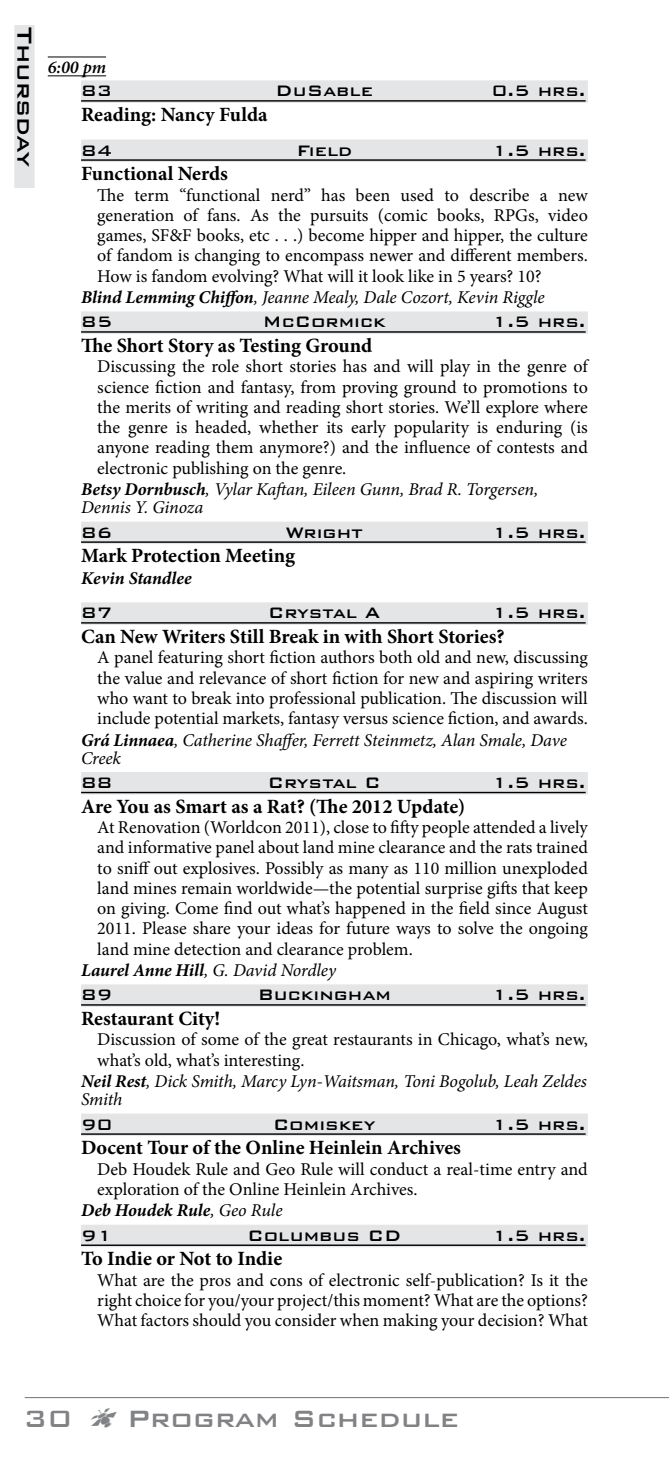
<style>
.page{position:relative;width:669px;height:1458px;background:#fff}
.page>*{position:absolute;margin:0;border:0;box-sizing:border-box;transform-origin:0 0}
.t1{font:500 31.5px "Bank Gothic BT";color:#808285}
.t2{font:500 27px "Bank Gothic BT";color:#000}
.t3{font:700 20.25px "Minion Pro";color:#000}
.t4{font:500 20.25px "Bank Gothic BT";color:#000}
.t5{font:18px/20.2px "Minion Pro";letter-spacing:-.005em;color:#000;text-align:justify}
.t6{font:italic 18px "Minion Pro";letter-spacing:-.01em;color:#000}
.t7{font:italic 700 18px "Minion Pro";color:#000}
.t8{font:italic 600 18px "Minion Pro";color:#000}
.s1{font-weight:700}
.s2{font-weight:400}
</style>
<div class="page">
<hr style="left:25px;top:1397px;width:643px;height:1px;background:#808285">
<div style="left:14px;top:25px;width:21px;height:163px;background:#e4e5e6"></div>
<div style="left:81px;top:80px;width:506px;height:23px;background:#e4e5e6"></div>
<hr style="left:81px;top:100px;width:504px;height:2px;background:#000">
<div style="left:81px;top:140px;width:506px;height:22px;background:#e4e5e6"></div>
<hr style="left:81px;top:159px;width:504px;height:2px;background:#000">
<div style="left:81px;top:311px;width:506px;height:23px;background:#e4e5e6"></div>
<hr style="left:81px;top:331px;width:504px;height:2px;background:#000">
<div style="left:81px;top:522px;width:506px;height:22px;background:#e4e5e6"></div>
<hr style="left:81px;top:541px;width:504px;height:2px;background:#000">
<div style="left:81px;top:602px;width:506px;height:23px;background:#e4e5e6"></div>
<hr style="left:81px;top:622px;width:504px;height:2px;background:#000">
<div style="left:81px;top:772px;width:506px;height:23px;background:#e4e5e6"></div>
<hr style="left:81px;top:792px;width:504px;height:1px;background:#000">
<div style="left:81px;top:984px;width:506px;height:23px;background:#e4e5e6"></div>
<hr style="left:81px;top:1004px;width:504px;height:2px;background:#000">
<div style="left:81px;top:1114px;width:506px;height:22px;background:#e4e5e6"></div>
<hr style="left:81px;top:1133px;width:504px;height:2px;background:#000">
<div style="left:81px;top:1225px;width:506px;height:22px;background:#e4e5e6"></div>
<hr style="left:81px;top:1245px;width:504px;height:1px;background:#000">
<hr style="left:48px;top:75px;width:58px;height:1px;background:#000">
<hr style="left:48px;top:57px;width:58px;height:1px;background:#000">
<h2 class="t2" style="left:39px;top:27px;width:142px;rotate:90deg">Thursday</h2>
<p class="t8" style="left:48px;top:55px;width:60px">6:00 pm</p>
<p class="t4" style="left:81px;top:80px;width:33px">83</p>
<p class="t4" style="left:275px;top:80px;width:99px">DuSable</p>
<p class="t4" style="left:491px;top:80px;width:95px">0.5 hrs.</p>
<p class="t3" style="left:81px;top:100px;width:188px">Reading: Nancy Fulda</p>
<p class="t4" style="left:81px;top:139px;width:33px">84</p>
<p class="t4" style="left:296px;top:139px;width:57px">Field</p>
<p class="t4" style="left:491px;top:139px;width:95px">1.5 hrs.</p>
<p class="t3" style="left:81px;top:160px;width:148px">Functional Nerds</p>
<p class="t5" style="left:97px;top:185px;width:492px">The term “functional nerd” has been used to describe a new</p>
<p class="t5" style="left:97px;top:205px;width:492px">generation of fans. As the pursuits (comic books, RPGs, video</p>
<p class="t5" style="left:97px;top:225px;width:492px">games, SF&amp;F books, etc . . .) become hipper and hipper, the culture</p>
<p class="t5" style="left:97px;top:246px;width:489px">of fandom is changing to encompass newer and different members.</p>
<p class="t5" style="left:97px;top:266px;width:445px">How is fandom evolving? What will it look like in 5 years? 10?</p>
<p class="t6" style="left:81px;top:285px;width:465px"><span class="s1">Blind Lemming Chiffon</span>, Jeanne Mealy, Dale Cozort, Kevin Riggle</p>
<p class="t4" style="left:81px;top:311px;width:33px">85</p>
<p class="t4" style="left:263px;top:311px;width:124px">McCormick</p>
<p class="t4" style="left:491px;top:311px;width:95px">1.5 hrs.</p>
<p class="t3" style="left:81px;top:331px;width:292px">The Short Story as Testing Ground</p>
<p class="t5" style="left:97px;top:357px;width:491px">Discussing the role short stories has and will play in the genre of</p>
<p class="t5" style="left:97px;top:377px;width:492px">science fiction and fantasy, from proving ground to promotions to</p>
<p class="t5" style="left:97px;top:397px;width:492px">the merits of writing and reading short stories. We’ll explore where</p>
<p class="t5" style="left:97px;top:417px;width:492px">the genre is headed, whether its early popularity is enduring (is</p>
<p class="t5" style="left:97px;top:438px;width:492px">anyone reading them anymore?) and the influence of contests and</p>
<p class="t5" style="left:97px;top:458px;width:248px">electronic publishing on the genre.</p>
<p class="t6" style="left:81px;top:477px;width:458px"><span class="s1">Betsy Dornbusch</span>, Vylar Kaftan, Eileen Gunn, Brad R. Torgersen,</p>
<p class="t6" style="left:81px;top:495px;width:124px">Dennis Y. Ginoza</p>
<p class="t4" style="left:81px;top:521px;width:33px">86</p>
<p class="t4" style="left:285px;top:521px;width:79px">Wright</p>
<p class="t4" style="left:491px;top:521px;width:95px">1.5 hrs.</p>
<p class="t3" style="left:81px;top:542px;width:215px">Mark Protection Meeting</p>
<p class="t7" style="left:81px;top:565px;width:112px">Kevin Standlee</p>
<p class="t4" style="left:81px;top:602px;width:33px">87</p>
<p class="t4" style="left:268px;top:602px;width:114px">Crystal A</p>
<p class="t4" style="left:491px;top:602px;width:95px">1.5 hrs.</p>
<p class="t3" style="left:81px;top:622px;width:425px">Can New Writers Still Break in with Short Stories?</p>
<p class="t5" style="left:97px;top:648px;width:491px">A panel featuring short fiction authors both old and new, discussing</p>
<p class="t5" style="left:97px;top:668px;width:491px">the value and relevance of short fiction for new and aspiring writers</p>
<p class="t5" style="left:97px;top:688px;width:491px">who want to break into professional publication. The discussion will</p>
<p class="t5" style="left:97px;top:708px;width:489px">include potential markets, fantasy versus science fiction, and awards.</p>
<p class="t6" style="left:81px;top:728px;width:487px"><span class="s1">Grá Linnaea</span>, Catherine Shaffer, Ferrett Steinmetz, Alan Smale, Dave</p>
<p class="t6" style="left:81px;top:746px;width:41px">Creek</p>
<p class="t4" style="left:81px;top:772px;width:33px">88</p>
<p class="t4" style="left:268px;top:772px;width:114px">Crystal C</p>
<p class="t4" style="left:491px;top:772px;width:95px">1.5 hrs.</p>
<p class="t3" style="left:81px;top:792px;width:385px">Are You as Smart as a Rat? (The 2012 Update)</p>
<p class="t5" style="left:97px;top:817px;width:491px">At Renovation (Worldcon 2011), close to fifty people attended a lively</p>
<p class="t5" style="left:97px;top:837px;width:492px">and informative panel about land mine clearance and the rats trained</p>
<p class="t5" style="left:97px;top:858px;width:491px">to sniff out explosives. Possibly as many as 110 million unexploded</p>
<p class="t5" style="left:97px;top:878px;width:492px">land mines remain worldwide—the potential surprise gifts that keep</p>
<p class="t5" style="left:97px;top:898px;width:492px">on giving. Come find out what’s happened in the field since August</p>
<p class="t5" style="left:97px;top:918px;width:491px">2011. Please share your ideas for future ways to solve the ongoing</p>
<p class="t5" style="left:97px;top:939px;width:315px">land mine detection and clearance problem.</p>
<p class="t6" style="left:81px;top:958px;width:256px"><span class="s1">Laurel Anne Hill</span>, G. David Nordley</p>
<p class="t4" style="left:81px;top:984px;width:33px">89</p>
<p class="t4" style="left:257px;top:984px;width:135px">Buckingham</p>
<p class="t4" style="left:491px;top:984px;width:95px">1.5 hrs.</p>
<p class="t3" style="left:81px;top:1004px;width:140px">Restaurant City!</p>
<p class="t5" style="left:97px;top:1030px;width:492px">Discussion of some of the great restaurants in Chicago, what’s new,</p>
<p class="t5" style="left:97px;top:1050px;width:206px">what’s old, what’s interesting.</p>
<p class="t6" style="left:81px;top:1069px;width:507px"><span class="s1">Neil Rest</span>, Dick Smith, Marcy Lyn-Waitsman, Toni Bogolub, Leah Zeldes</p>
<p class="t6" style="left:81px;top:1087px;width:43px">Smith</p>
<p class="t4" style="left:81px;top:1113px;width:33px">90</p>
<p class="t4" style="left:273px;top:1113px;width:104px">Comiskey</p>
<p class="t4" style="left:491px;top:1113px;width:95px">1.5 hrs.</p>
<p class="t3" style="left:81px;top:1134px;width:381px">Docent Tour of the Online Heinlein Archives</p>
<p class="t5" style="left:97px;top:1159px;width:491px">Deb Houdek Rule and Geo Rule will conduct a real-time entry and</p>
<p class="t5" style="left:97px;top:1179px;width:319px">exploration of the Online Heinlein Archives.</p>
<p class="t7" style="left:81px;top:1198px;width:203px">Deb Houdek Rule<span class="s2">, Geo Rule</span></p>
<p class="t4" style="left:81px;top:1224px;width:33px">91</p>
<p class="t4" style="left:247px;top:1224px;width:155px">Columbus CD</p>
<p class="t4" style="left:491px;top:1224px;width:95px">1.5 hrs.</p>
<p class="t3" style="left:81px;top:1245px;width:202px">To Indie or Not to Indie</p>
<p class="t5" style="left:97px;top:1270px;width:492px">What are the pros and cons of electronic self-publication? Is it the right choice for you/your project/this moment? What are the options?<br>What factors should you consider when making your decision? What</p>
<h1 class="t1" style="left:23px;top:1402px;width:50px">30</h1>
<h1 class="t1" style="left:127px;top:1402px;width:333px">Program Schedule</h1>
</div>
